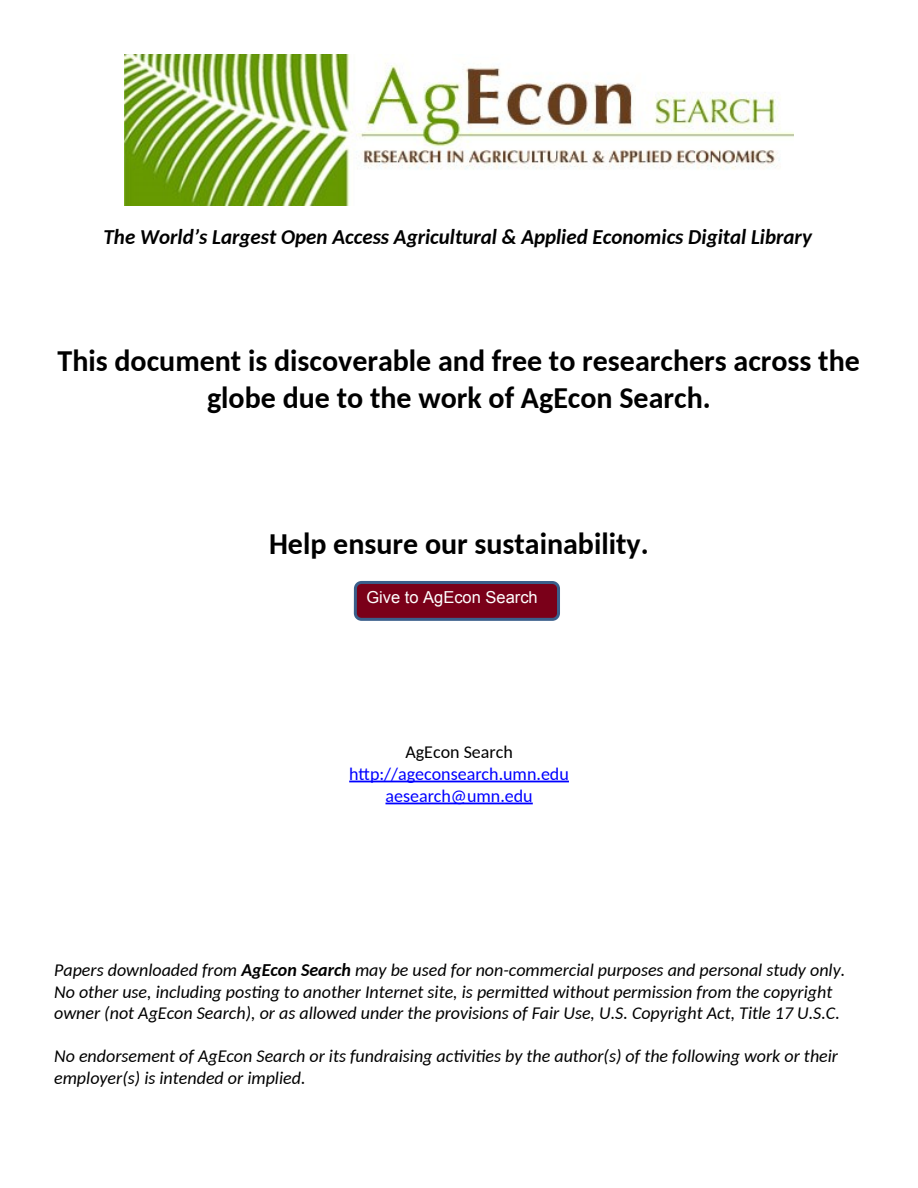
<style>
.page{position:relative;width:918px;height:1188px;background:#fff}
.page>*{position:absolute;margin:0;border:0;box-sizing:border-box;transform-origin:0 0}
.t1{font:700 30px/36.6px "Carlito";color:#000;text-align:center}
.t2{font:italic 700 21px "Carlito";color:#000}
.t3{font:italic 18px/21.9px "Carlito";color:#000}
.t4{font:18px/21.9px "Carlito";color:#00f;text-align:center}
.t5{font:18px "Carlito";color:#000}
.t6{font:16.5px "Arial";color:#fff}
.s1{font-weight:700}
</style>
<div class="page">
<svg style="left:353px;top:580px;width:207px;height:41px"></svg>
<div style="left:366px;top:588px;width:174px;height:19px;background:#7a0019"></div>
<img style="left:125px;top:54px;width:668px;height:152px">
<hr style="left:349px;top:781px;width:220px;height:1px;background:#00f">
<hr style="left:386px;top:803px;width:147px;height:1px;background:#00f">
<p class="t2" style="left:104px;top:224px;width:710px">The World’s Largest Open Access Agricultural &amp; Applied Economics Digital Library</p>
<h1 class="t1" style="left:58px;top:343px;width:804px">This document is discoverable and free to researchers across the globe due to the work of AgEcon Search.</h1>
<h1 class="t1" style="left:269px;top:526px;width:381px">Help ensure our sustainability.</h1>
<p class="t6" style="left:366px;top:588px;width:173px">Give to AgEcon Search</p>
<p class="t5" style="left:405px;top:740px;width:109px">AgEcon Search</p>
<p class="t4" style="left:349px;top:762px;width:221px">http://ageconsearch.umn.edu aesearch@umn.edu</p>
<p class="t3" style="left:54px;top:958px;width:793px">Papers downloaded from <span class="s1">AgEcon Search</span> may be used for non-commercial purposes and personal study only.<br>No other use, including posting to another Internet site, is permitted without permission from the copyright owner (not AgEcon Search), or as allowed under the provisions of Fair Use, U.S. Copyright Act, Title 17 U.S.C.</p>
<p class="t3" style="left:54px;top:1044px;width:785px">No endorsement of AgEcon Search or its fundraising activities by the author(s) of the following work or their employer(s) is intended or implied.</p>
</div>
